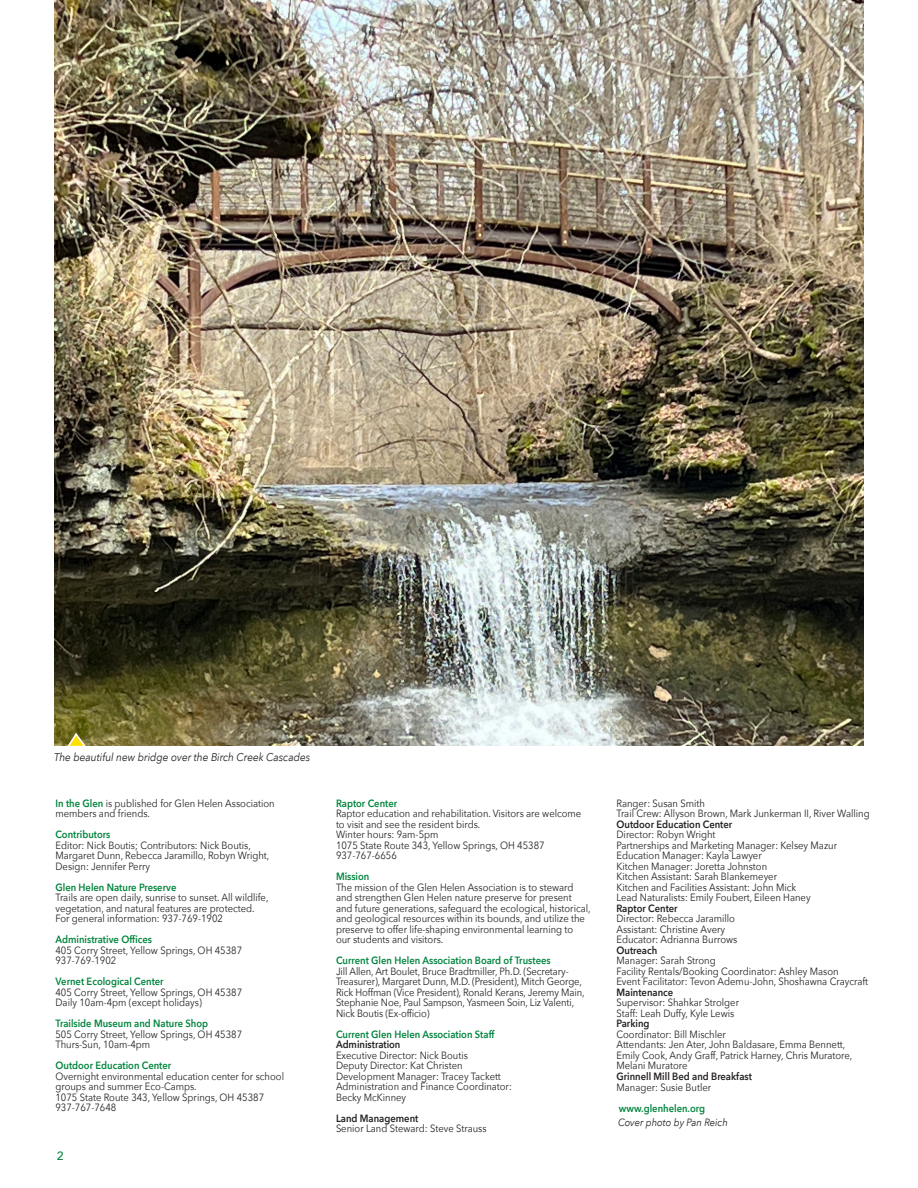
<style>
.page{position:relative;width:918px;height:1188px;background:#fff}
.page>*{position:absolute;margin:0;border:0;box-sizing:border-box;transform-origin:0 0}
.t1{font:500 12px "Avenir Next";color:#00843d}
.t2{font:italic 11.25px "Avenir Next";color:#231f20;scale:.9 1}
.t3{font:10.5px/10.5px "Avenir Next";color:#231f20;scale:.9 1}
.t4{font:600 10.5px "Avenir Next";color:#00843d;scale:.9 1}
.t5{font:600 10.5px "Avenir Next";color:#231f20;scale:.9 1}
.t6{font:italic 10.5px "Avenir Next";color:#231f20;scale:.9 1}
.s1{font-weight:600;color:#00843d}
</style>
<div class="page">
<img style="left:54px;top:0;width:810px;height:746px">
<svg style="left:65px;top:732px;width:23px;height:14px"></svg>
<p class="t2" style="left:54px;top:748px;width:286px">The beautiful new bridge over the Birch Creek Cascades</p>
<p class="t3" style="left:56px;top:797px;width:245px"><span class="s1">In the Glen</span> is published for Glen Helen Association</p>
<p class="t3" style="left:56px;top:808px;width:107px">members and friends.</p>
<p class="t4" style="left:56px;top:825px;width:63px">Contributors</p>
<p class="t3" style="left:56px;top:839px;width:219px">Editor: Nick Boutis; Contributors: Nick Boutis,</p>
<p class="t3" style="left:56px;top:850px;width:239px">Margaret Dunn, Rebecca Jaramillo, Robyn Wright,</p>
<p class="t3" style="left:56px;top:860px;width:107px">Design: Jennifer Perry</p>
<p class="t4" style="left:56px;top:878px;width:136px">Glen Helen Nature Preserve</p>
<p class="t3" style="left:56px;top:892px;width:238px">Trails are open daily, sunrise to sunset. All wildlife, vegetation, and natural features are protected.</p>
<p class="t3" style="left:56px;top:913px;width:188px">For general information: 937-769-1902</p>
<p class="t4" style="left:56px;top:930px;width:109px">Administrative Offices</p>
<p class="t3" style="left:56px;top:944px;width:209px">405 Corry Street, Yellow Springs, OH 45387</p>
<p class="t3" style="left:56px;top:955px;width:69px">937-769-1902</p>
<p class="t4" style="left:56px;top:972px;width:122px">Vernet Ecological Center</p>
<p class="t3" style="left:56px;top:986px;width:209px">405 Corry Street, Yellow Springs, OH 45387</p>
<p class="t3" style="left:56px;top:997px;width:164px">Daily 10am-4pm (except holidays)</p>
<p class="t4" style="left:56px;top:1014px;width:171px">Trailside Museum and Nature Shop</p>
<p class="t3" style="left:56px;top:1028px;width:209px">505 Corry Street, Yellow Springs, OH 45387</p>
<p class="t3" style="left:56px;top:1039px;width:107px">Thurs-Sun, 10am-4pm</p>
<p class="t4" style="left:56px;top:1056px;width:130px">Outdoor Education Center</p>
<p class="t3" style="left:56px;top:1070px;width:255px">Overnight environmental education center for school</p>
<p class="t3" style="left:56px;top:1081px;width:158px">groups and summer Eco-Camps.</p>
<p class="t3" style="left:56px;top:1091px;width:233px">1075 State Route 343, Yellow Springs, OH 45387</p>
<p class="t3" style="left:56px;top:1102px;width:69px">937-767-7648</p>
<p class="t1" style="left:57px;top:1145px;width:9px">2</p>
<p class="t4" style="left:336px;top:794px;width:70px">Raptor Center</p>
<p class="t3" style="left:336px;top:808px;width:274px">Raptor education and rehabilitation. Visitors are welcome</p>
<p class="t3" style="left:336px;top:818px;width:162px">to visit and see the resident birds.</p>
<p class="t3" style="left:336px;top:829px;width:115px">Winter hours: 9am-5pm</p>
<p class="t3" style="left:336px;top:839px;width:233px">1075 State Route 343, Yellow Springs, OH 45387</p>
<p class="t3" style="left:336px;top:850px;width:69px">937-767-6656</p>
<p class="t4" style="left:336px;top:867px;width:39px">Mission</p>
<p class="t3" style="left:336px;top:881px;width:265px">The mission of the Glen Helen Association is to steward</p>
<p class="t3" style="left:336px;top:892px;width:264px">and strengthen Glen Helen nature preserve for present</p>
<p class="t3" style="left:336px;top:902px;width:284px">and future generations, safeguard the ecological, historical, and geological resources within its bounds, and utilize the preserve to offer life-shaping environmental learning to</p>
<p class="t3" style="left:336px;top:934px;width:121px">our students and visitors.</p>
<p class="t4" style="left:336px;top:951px;width:240px">Current Glen Helen Association Board of Trustees</p>
<p class="t3" style="left:336px;top:965px;width:260px">Jill Allen, Art Boulet, Bruce Bradtmiller, Ph.D. (Secretary-</p>
<p class="t3" style="left:336px;top:976px;width:278px">Treasurer), Margaret Dunn, M.D. (President), Mitch George,<br>Rick Hoffman (Vice President), Ronald Kerans, Jeremy Main,<br>Stephanie Noe, Paul Sampson, Yasmeen Soin, Liz Valenti,</p>
<p class="t3" style="left:336px;top:1007px;width:106px">Nick Boutis (Ex-officio)</p>
<p class="t4" style="left:336px;top:1025px;width:178px">Current Glen Helen Association Staff</p>
<p class="t5" style="left:336px;top:1035px;width:73px">Administration</p>
<p class="t3" style="left:336px;top:1049px;width:148px">Executive Director: Nick Boutis</p>
<p class="t3" style="left:336px;top:1060px;width:142px">Deputy Director: Kat Christen</p>
<p class="t3" style="left:336px;top:1070px;width:185px">Development Manager: Tracey Tackett</p>
<p class="t3" style="left:336px;top:1081px;width:197px">Administration and Finance Coordinator:</p>
<p class="t3" style="left:336px;top:1091px;width:80px">Becky McKinney</p>
<p class="t5" style="left:336px;top:1109px;width:93px">Land Management</p>
<p class="t3" style="left:336px;top:1123px;width:169px">Senior Land Steward: Steve Strauss</p>
<p class="t3" style="left:616px;top:797px;width:100px">Ranger: Susan Smith</p>
<p class="t3" style="left:616px;top:808px;width:283px">Trail Crew: Allyson Brown, Mark Junkerman II, River Walling</p>
<p class="t5" style="left:616px;top:815px;width:130px">Outdoor Education Center</p>
<p class="t3" style="left:616px;top:829px;width:112px">Director: Robyn Wright</p>
<p class="t3" style="left:616px;top:839px;width:247px">Partnerships and Marketing Manager: Kelsey Mazur</p>
<p class="t3" style="left:616px;top:850px;width:163px">Education Manager: Kayla Lawyer</p>
<p class="t3" style="left:616px;top:860px;width:169px">Kitchen Manager: Joretta Johnston</p>
<p class="t3" style="left:616px;top:871px;width:180px">Kitchen Assistant: Sarah Blankemeyer</p>
<p class="t3" style="left:616px;top:881px;width:201px">Kitchen and Facilities Assistant: John Mick</p>
<p class="t3" style="left:616px;top:892px;width:217px">Lead Naturalists: Emily Foubert, Eileen Haney</p>
<p class="t5" style="left:616px;top:899px;width:70px">Raptor Center</p>
<p class="t3" style="left:616px;top:913px;width:133px">Director: Rebecca Jaramillo</p>
<p class="t3" style="left:616px;top:923px;width:122px">Assistant: Christine Avery</p>
<p class="t3" style="left:616px;top:934px;width:136px">Educator: Adrianna Burrows</p>
<p class="t5" style="left:616px;top:941px;width:47px">Outreach</p>
<p class="t3" style="left:616px;top:955px;width:112px">Manager: Sarah Strong</p>
<p class="t3" style="left:616px;top:965px;width:248px">Facility Rentals/Booking Coordinator: Ashley Mason</p>
<p class="t3" style="left:616px;top:976px;width:281px">Event Facilitator: Tevon Ademu-John, Shoshawna Craycraft</p>
<p class="t5" style="left:616px;top:983px;width:65px">Maintenance</p>
<p class="t3" style="left:616px;top:997px;width:138px">Supervisor: Shahkar Strolger</p>
<p class="t3" style="left:616px;top:1007px;width:132px">Staff: Leah Duffy, Kyle Lewis</p>
<p class="t5" style="left:616px;top:1014px;width:38px">Parking</p>
<p class="t3" style="left:616px;top:1028px;width:123px">Coordinator: Bill Mischler</p>
<p class="t3" style="left:616px;top:1039px;width:256px">Attendants: Jen Ater, John Baldasare, Emma Bennett,</p>
<p class="t3" style="left:616px;top:1049px;width:264px">Emily Cook, Andy Graff, Patrick Harney, Chris Muratore,<br>Melani Muratore</p>
<p class="t5" style="left:616px;top:1067px;width:152px">Grinnell Mill Bed and Breakfast</p>
<p class="t3" style="left:616px;top:1081px;width:107px">Manager: Susie Butler</p>
<p class="t4" style="left:619px;top:1099px;width:97px">www.glenhelen.org</p>
<p class="t6" style="left:618px;top:1114px;width:124px">Cover photo by Pan Reich</p>
</div>
